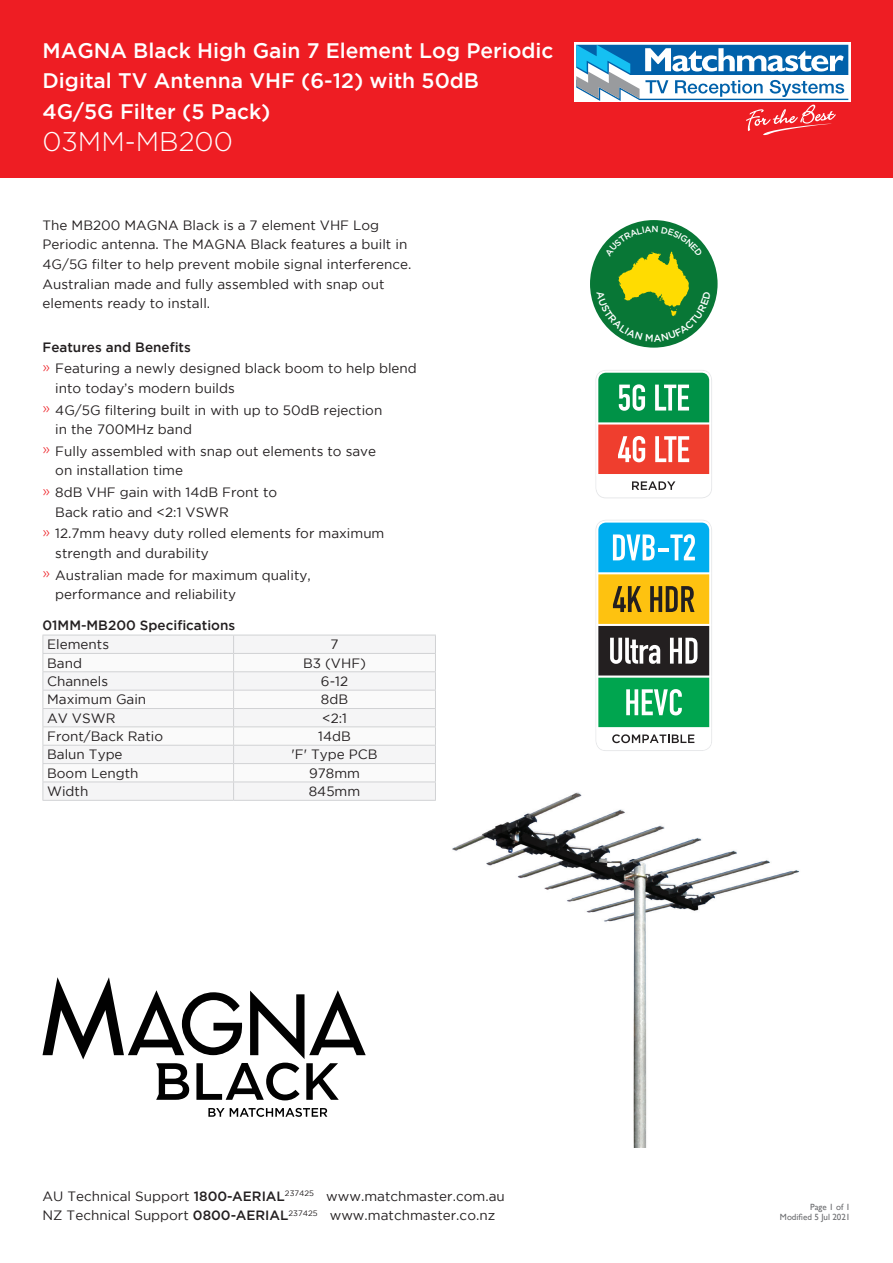
<style>
.page{position:relative;width:893px;height:1263px;background:#fff}
.page>*{position:absolute;margin:0;border:0;box-sizing:border-box;transform-origin:0 0}
.t1{font:300 27px "Gotham";color:#fff}
.t2{font:500 21px/30.5px "Gotham";color:#fff}
.t3{font:13.5px/21.8px "Gotham";color:#231f20}
.t4{font:500 13.5px "Gotham";color:#231f20}
.t5{font:9px/10.8px "Gill Sans";color:#6c6d70;text-align:right}
.s1{font-weight:500}
.s2{font-weight:300;font-size:15px;color:#ee1d23}
</style>
<div class="page">
<div style="left:0;top:0;width:893px;height:178px;background:#ee1d23"></div>
<svg style="left:574px;top:43px;width:276px;height:59px"></svg>
<svg style="left:576px;top:45px;width:272px;height:90px"></svg>
<img style="left:452px;top:792px;width:348px;height:355px">
<svg style="left:208px;top:1108px;width:119px;height:9px"></svg>
<svg style="left:43px;top:977px;width:323px;height:123px"></svg>
<div style="left:590px;top:220px;width:128px;height:128px;background:#087736;border-radius:50%"></div>
<svg style="left:595px;top:520px;width:117px;height:231px"></svg>
<svg style="left:595px;top:370px;width:117px;height:128px"></svg>
<div style="left:44px;top:636px;width:391px;height:164px;background:#f5f5f6"></div>
<svg style="left:44px;top:654px;width:391px;height:127px"></svg>
<hr style="left:43px;top:653px;width:191px;height:1px;background:#d1d2d4">
<hr style="left:234px;top:653px;width:202px;height:1px;background:#d1d2d4">
<hr style="left:43px;top:671px;width:191px;height:1px;background:#d1d2d4">
<hr style="left:234px;top:671px;width:202px;height:1px;background:#d1d2d4">
<hr style="left:43px;top:690px;width:191px;height:1px;background:#d1d2d4">
<hr style="left:234px;top:690px;width:202px;height:1px;background:#d1d2d4">
<hr style="left:43px;top:708px;width:191px;height:1px;background:#d1d2d4">
<hr style="left:234px;top:708px;width:202px;height:1px;background:#d1d2d4">
<hr style="left:43px;top:726px;width:191px;height:1px;background:#d1d2d4">
<hr style="left:234px;top:726px;width:202px;height:1px;background:#d1d2d4">
<hr style="left:43px;top:745px;width:191px;height:1px;background:#d1d2d4">
<hr style="left:234px;top:745px;width:202px;height:1px;background:#d1d2d4">
<hr style="left:43px;top:763px;width:191px;height:1px;background:#d1d2d4">
<hr style="left:234px;top:763px;width:202px;height:1px;background:#d1d2d4">
<hr style="left:43px;top:781px;width:191px;height:1px;background:#d1d2d4">
<hr style="left:234px;top:781px;width:202px;height:1px;background:#d1d2d4">
<hr style="left:43px;top:800px;width:191px;height:1px;background:#d1d2d4">
<hr style="left:234px;top:800px;width:202px;height:1px;background:#d1d2d4">
<hr style="left:43px;top:635px;width:191px;height:1px;background:#d1d2d4">
<hr style="left:234px;top:635px;width:202px;height:1px;background:#d1d2d4">
<svg style="left:43px;top:635px;width:1px;height:165px"></svg>
<svg style="left:233px;top:636px;width:1px;height:164px"></svg>
<svg style="left:435px;top:636px;width:1px;height:164px"></svg>
<svg style="left:597px;top:226px;width:114px;height:116px"></svg>
<h2 class="t2" style="left:43px;top:35px;width:513px">MAGNA Black High Gain 7 Element Log Periodic<br>Digital TV Antenna VHF (6-12) with 50dB<br>4G/5G Filter (5 Pack)</h2>
<h1 class="t1" style="left:43px;top:125px;width:192px">03MM-MB200</h1>
<p class="t3" style="left:43px;top:215px;width:370px;line-height:19.6px">The MB200 MAGNA Black is a 7 element VHF Log Periodic antenna. The MAGNA Black features a built in 4G/5G filter to help prevent mobile signal interference.<br>Australian made and fully assembled with snap out elements ready to install.</p>
<p class="t3" style="left:43px;top:336px;width:376px"><span class="s1">Features and Benefits<br></span><span class="s2">»</span> Featuring a newly designed black boom to help blend</p>
<p class="t3" style="left:43px;top:377px;width:341px;text-indent:13px">into today’s modern builds<br><span class="s2">»</span> 4G/5G filtering built in with up to 50dB rejection</p>
<p class="t3" style="left:43px;top:418px;width:335px;text-indent:13px">in the 700MHz band<br><span class="s2">»</span> Fully assembled with snap out elements to save</p>
<p class="t3" style="left:43px;top:460px;width:236px;text-indent:13px">on installation time<br><span class="s2">»</span> 8dB VHF gain with 14dB Front to</p>
<p class="t3" style="left:43px;top:501px;width:343px;text-indent:13px">Back ratio and &lt;2:1 VSWR<br><span class="s2">»</span> 12.7mm heavy duty rolled elements for maximum</p>
<p class="t3" style="left:43px;top:542px;width:270px;text-indent:13px">strength and durability<br><span class="s2">»</span> Australian made for maximum quality,</p>
<p class="t3" style="left:55px;top:583px;width:182px">performance and reliability</p>
<p class="t4" style="left:43px;top:618px;width:194px">01MM-MB200 Specifications</p>
<p class="t3" style="left:47px;top:633px;width:63px">Elements</p>
<p class="t3" style="left:330px;top:633px;width:10px">7</p>
<p class="t3" style="left:47px;top:652px;width:36px">Band</p>
<p class="t3" style="left:303px;top:652px;width:65px">B3 (VHF)</p>
<p class="t3" style="left:47px;top:670px;width:62px">Channels</p>
<p class="t3" style="left:321px;top:670px;width:29px">6-12</p>
<p class="t3" style="left:47px;top:688px;width:101px">Maximum Gain</p>
<p class="t3" style="left:321px;top:688px;width:29px">8dB</p>
<p class="t3" style="left:47px;top:707px;width:70px">AV VSWR</p>
<p class="t3" style="left:322px;top:707px;width:27px">&lt;2:1</p>
<p class="t3" style="left:47px;top:725px;width:117px">Front/Back Ratio</p>
<p class="t3" style="left:318px;top:725px;width:34px">14dB</p>
<p class="t3" style="left:47px;top:743px;width:77px">Balun Type</p>
<p class="t3" style="left:292px;top:743px;width:87px">'F' Type PCB</p>
<p class="t3" style="left:47px;top:762px;width:93px">Boom Length</p>
<p class="t3" style="left:309px;top:762px;width:52px">978mm</p>
<p class="t3" style="left:47px;top:780px;width:43px">Width</p>
<p class="t3" style="left:309px;top:780px;width:53px">845mm</p>
<p class="t3" style="left:43px;top:1186px;width:464px;line-height:19.5px">AU Technical Support <span class="s1">1800-AERIAL</span><sup>237425</sup> www.matchmaster.com.au<br>NZ Technical Support <span class="s1">0800-AERIAL</span><sup>237425</sup> www.matchmaster.co.nz</p>
<p class="t5" style="left:780px;top:1201px;width:72px">Page 1 of 1<br>Modified 5 Jul 2021</p>
</div>
